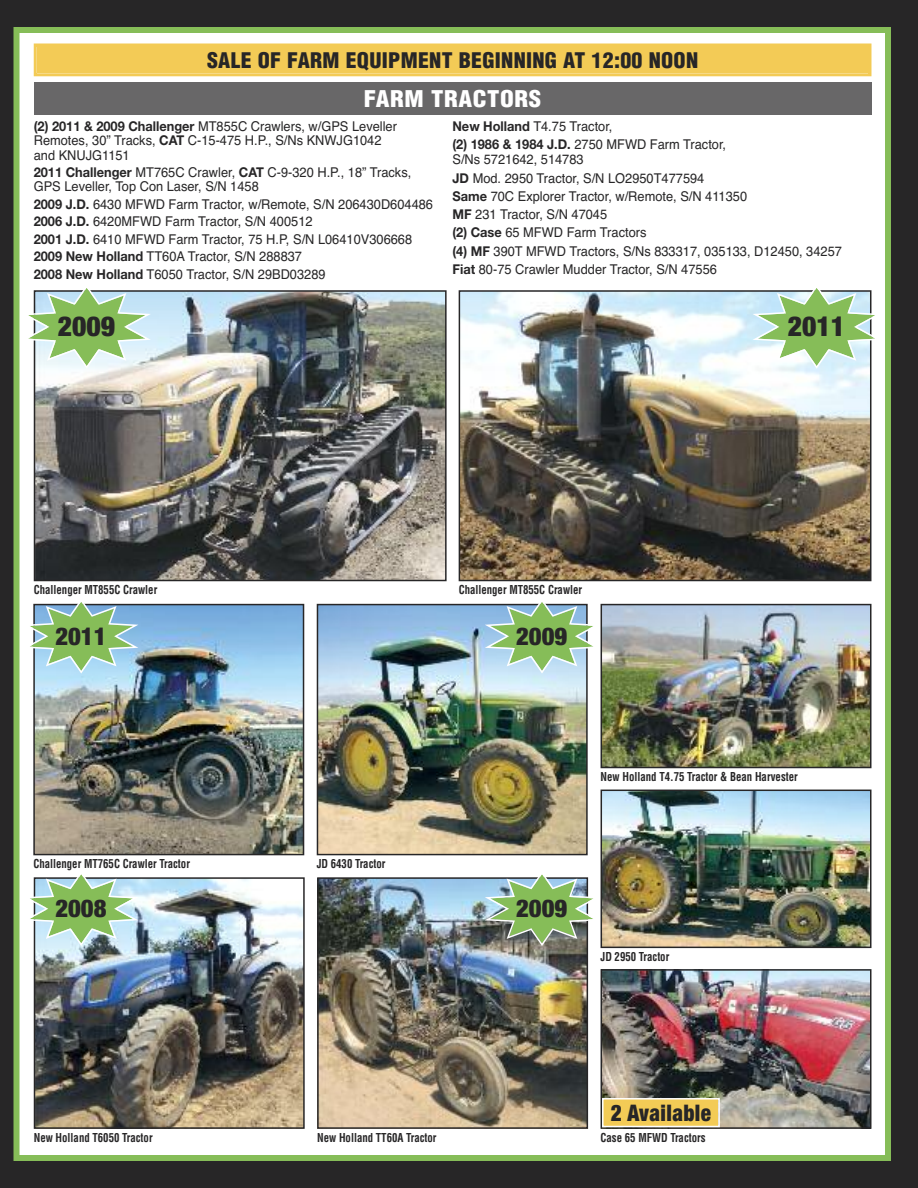
<style>
.page{position:relative;width:918px;height:1188px;background:#272627}
.page>*{position:absolute;margin:0;border:0;box-sizing:border-box;transform-origin:0 0}
.t1{font:900 condensed 27.6px "Helvetica Neue";color:#272627}
.t2{font:900 condensed 24.6px "Helvetica Neue";color:#272627}
.t3{font:900 condensed 22.8px "Helvetica Neue";letter-spacing:.02em;color:#272627;scale:.93 1}
.t4{font:900 condensed 22.5px "Helvetica";letter-spacing:.025em;color:#fff;scale:1.1 1}
.t5{font:900 condensed 21px "Helvetica";letter-spacing:.015em;color:#272627;scale:1.04 1}
.t6{font:13.5px/18.3px "Helvetica";color:#272627;scale:.95 1}
.t7{font:700 condensed 12px "Helvetica";color:#272627;scale:.9 1}
.s1{font-family:"Helvetica Neue";font-weight:700}
</style>
<div class="page">
<div style="left:20px;top:33px;width:865px;height:1122px;background:#fff"></div>
<div style="left:14px;top:27px;width:877px;height:1134px;border:6px solid #86bd58"></div>
<div style="left:37px;top:46px;width:831px;height:27px;background:#f3cb56"></div>
<div style="left:34px;top:44px;width:837px;height:32px;border:3px solid #f3cb56"></div>
<div style="left:34px;top:82px;width:838px;height:33px;background:#686768"></div>
<img style="left:37px;top:880px;width:265px;height:246px">
<div style="left:34px;top:877px;width:271px;height:252px;border:2px solid #272627"></div>
<img style="left:320px;top:880px;width:265px;height:246px">
<div style="left:317px;top:877px;width:271px;height:252px;border:2px solid #272627"></div>
<img style="left:36px;top:607px;width:265px;height:245px">
<div style="left:33px;top:604px;width:271px;height:251px;border:2px solid #272627"></div>
<img style="left:320px;top:607px;width:265px;height:245px">
<div style="left:317px;top:604px;width:271px;height:251px;border:2px solid #272627"></div>
<img style="left:604px;top:607px;width:265px;height:158px">
<div style="left:601px;top:604px;width:271px;height:164px;border:2px solid #272627"></div>
<img style="left:604px;top:793px;width:265px;height:152px">
<div style="left:601px;top:790px;width:271px;height:158px;border:2px solid #272627"></div>
<img style="left:604px;top:972px;width:265px;height:154px">
<div style="left:601px;top:969px;width:271px;height:160px;border:2px solid #272627"></div>
<img style="left:37px;top:293px;width:407px;height:285px">
<div style="left:34px;top:290px;width:413px;height:291px;border:2px solid #272627"></div>
<img style="left:462px;top:293px;width:406px;height:285px">
<div style="left:459px;top:290px;width:412px;height:291px;border:2px solid #272627"></div>
<svg style="left:28px;top:288px;width:123px;height:81px;background:#b3d4ac"></svg>
<svg style="left:752px;top:288px;width:123px;height:81px"></svg>
<img style="left:485px;top:874px;width:108px;height:72px">
<svg style="left:30px;top:874px;width:108px;height:72px;background:#a9cea8"></svg>
<svg style="left:485px;top:602px;width:108px;height:72px;background:#a2c8a8"></svg>
<svg style="left:30px;top:602px;width:108px;height:72px;background:#99c4a6"></svg>
<div style="left:604px;top:1100px;width:114px;height:26px;background:#f3cb56"></div>
<div style="left:602px;top:1098px;width:118px;height:29px;border:2px solid #fff"></div>
<h3 class="t5" style="left:207px;top:52px;width:474px">SALE OF FARM EQUIPMENT BEGINNING AT 12:00 NOON</h3>
<h3 class="t4" style="left:364px;top:90px;width:163px">FARM TRACTORS</h3>
<p class="t6" style="left:34px;top:119px;width:384px;line-height:14.2px"><span class="s1">(2) 2011 &amp; 2009 Challenger</span> MT855C Crawlers, w/GPS Leveller<br>Remotes, 30” Tracks, <span class="s1">CAT</span> C-15-475 H.P., S/Ns KNWJG1042 and KNUJG1151</p>
<p class="t6" style="left:34px;top:165px;width:399px;line-height:14.2px"><span class="s1">2011 Challenger</span> MT765C Crawler, <span class="s1">CAT</span> C-9-320 H.P., 18” Tracks,<br>GPS Leveller, Top Con Laser, S/N 1458</p>
<p class="t6" style="left:34px;top:195px;width:422px;line-height:17.5px"><span class="s1">2009 J.D.</span> 6430 MFWD Farm Tractor, w/Remote, S/N 206430D604486<br><span class="s1">2006 J.D.</span> 6420MFWD Farm Tractor, S/N 400512<br><span class="s1">2001 J.D.</span> 6410 MFWD Farm Tractor, 75 H.P, S/N L06410V306668<br><span class="s1">2009 New Holland</span> TT60A Tractor, S/N 288837<br><span class="s1">2008 New Holland</span> T6050 Tractor, S/N 29BD03289</p>
<p class="t6" style="left:453px;top:117px;width:290px"><span class="s1">New Holland</span> T4.75 Tractor,<br><span class="s1">(2) 1986 &amp; 1984 J.D.</span> 2750 MFWD Farm Tractor,</p>
<p class="t6" style="left:453px;top:151px;width:411px">S/Ns 5721642, 514783<br><span class="s1">JD</span> Mod. 2950 Tractor, S/N LO2950T477594<br><span class="s1">Same</span> 70C Explorer Tractor, w/Remote, S/N 411350<br><span class="s1">MF</span> 231 Tractor, S/N 47045<br><span class="s1">(2) Case</span> 65 MFWD Farm Tractors<br><span class="s1">(4) MF</span> 390T MFWD Tractors, S/Ns 833317, 035133, D12450, 34257<br><span class="s1">Fiat</span> 80-75 Crawler Mudder Tractor, S/N 47556</p>
<h1 class="t1" style="left:58px;top:317px;width:59px">2009</h1>
<h1 class="t1" style="left:788px;top:317px;width:59px">2011</h1>
<p class="t7" style="left:34px;top:585px;width:139px">Challenger MT855C Crawler</p>
<p class="t7" style="left:459px;top:585px;width:139px">Challenger MT855C Crawler</p>
<h2 class="t2" style="left:55px;top:627px;width:53px">2011</h2>
<h2 class="t2" style="left:516px;top:627px;width:53px">2009</h2>
<p class="t7" style="left:33px;top:859px;width:175px">Challenger MT765C Crawler Tractor</p>
<p class="t7" style="left:317px;top:859px;width:78px">JD 6430 Tractor</p>
<h2 class="t2" style="left:55px;top:900px;width:53px">2008</h2>
<h2 class="t2" style="left:516px;top:900px;width:53px">2009</h2>
<p class="t7" style="left:601px;top:772px;width:221px">New Holland T4.75 Tractor &amp; Bean Harvester</p>
<p class="t7" style="left:601px;top:952px;width:78px">JD 2950 Tractor</p>
<p class="t7" style="left:34px;top:1133px;width:134px">New Holland T6050 Tractor</p>
<p class="t7" style="left:317px;top:1133px;width:134px">New Holland TT60A Tractor</p>
<h3 class="t3" style="left:611px;top:1105px;width:109px">2 Available</h3>
<p class="t7" style="left:601px;top:1133px;width:118px">Case 65 MFWD Tractors</p>
</div>
